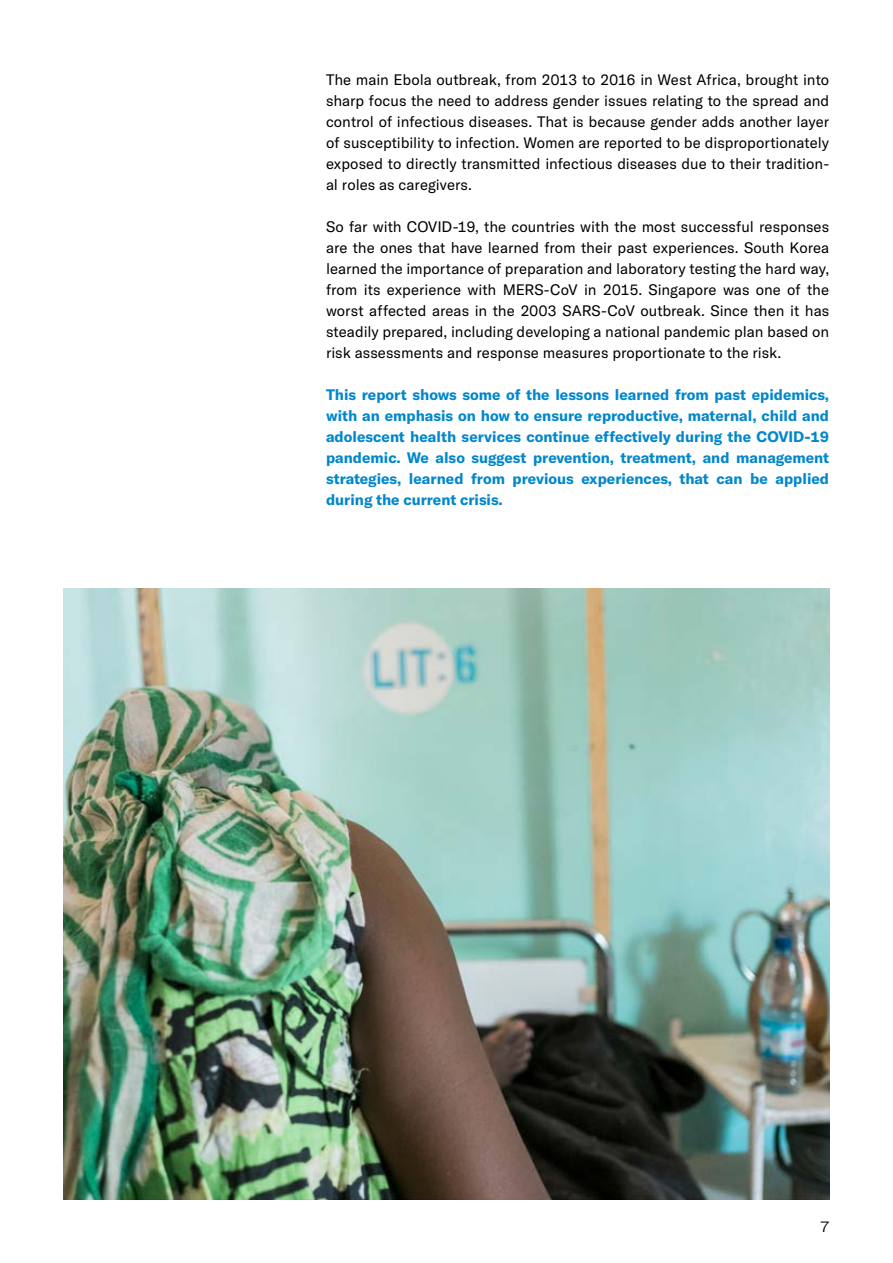
<style>
.page{position:relative;width:893px;height:1263px;background:#fff}
.page>*{position:absolute;margin:0;border:0;box-sizing:border-box;transform-origin:0 0}
.t1{font:15px/21px "GT America";color:#000;text-align:justify}
.t2{font:700 15px/21px "GT America";color:#0087cc;text-align:justify}
.t3{font:300 expanded 15px "GT America";color:#000}
</style>
<div class="page">
<img style="left:64px;top:589px;width:765px;height:610px">
<p class="t1" style="left:326px;top:69px;width:505px">The main Ebola outbreak, from 2013 to 2016 in West Africa, brought into sharp focus the need to address gender issues relating to the spread and control of infectious diseases. That is because gender adds another layer of susceptibility to infection. Women are reported to be disproportionately exposed to directly transmitted infectious diseases due to their tradition&shy;al roles as caregivers.</p>
<p class="t1" style="left:326px;top:216px;width:505px">So far with COVID-19, the countries with the most successful responses are the ones that have learned from their past experiences. South Korea learned the importance of preparation and laboratory testing the hard way, from its experience with MERS-CoV in 2015. Singapore was one of the worst affected areas in the 2003 SARS-CoV outbreak. Since then it has steadily prepared, including developing a national pandemic plan based on risk assessments and response measures proportionate to the risk.</p>
<p class="t2" style="left:326px;top:384px;width:505px">This report shows some of the lessons learned from past epidemics, with an emphasis on how to ensure reproductive, maternal, child and adolescent health services continue effectively during the COVID-19 pandemic. We also suggest prevention, treatment, and management strategies, learned from previous experiences, that can be applied during the current crisis.</p>
<p class="t3" style="left:820px;top:1218px;width:10px">7</p>
</div>
